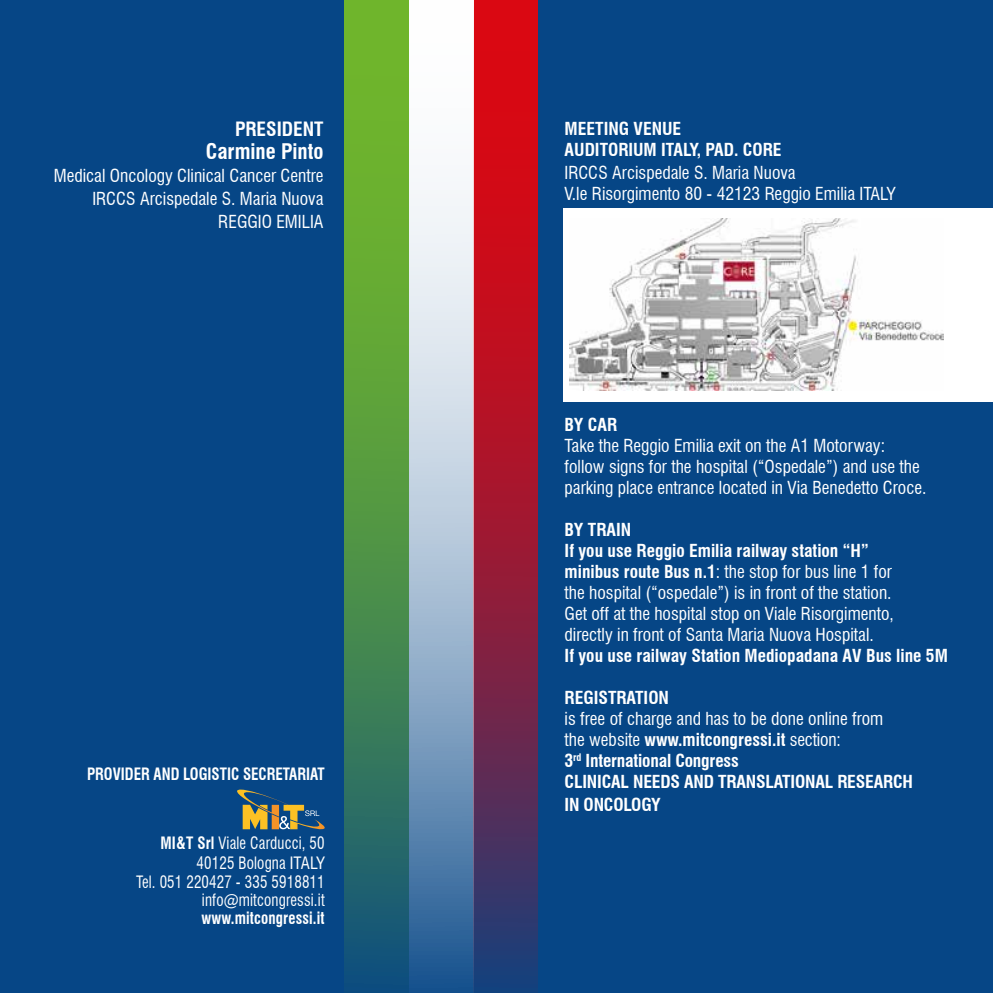
<style>
.page{position:relative;width:993px;height:993px;background:#fff}
.page>*{position:absolute;margin:0;border:0;box-sizing:border-box;transform-origin:0 0}
.t1{font:700 condensed 21px "Swiss 721 BT";color:#fff}
.t2{font:700 condensed 19.25px "Swiss 721 BT";color:#fff}
.t3{font:condensed 17.5px/21px "Swiss 721 BT";color:#fff}
.t4{font:700 condensed 17.5px/21px "Swiss 721 BT";letter-spacing:-.01em;color:#fff}
.t5{font:condensed 16.62px/19.9px "Swiss 721 BT";letter-spacing:.01em;color:#fff;text-align:right;scale:.9 1}
.t6{font:700 condensed 16.62px "Swiss 721 BT";letter-spacing:.01em;color:#fff;scale:.9 1}
.s1{font-weight:700}
.s2{font-weight:400}
</style>
<div class="page">
<div style="left:0;top:0;width:992px;height:992px;background:#064686"></div>
<div style="left:563px;top:208px;width:429px;height:194px;background:#fff"></div>
<img style="left:569px;top:219px;width:374px;height:171px">
<svg style="left:237px;top:789px;width:88px;height:41px"></svg>
<svg style="left:473px;top:0;width:64px;height:992px;background:#961d38"></svg>
<svg style="left:344px;top:0;width:64px;height:969px;background:#4e9346"></svg>
<svg style="left:408px;top:0;width:65px;height:992px;background:#adc2d5"></svg>
<p class="t2" style="left:235px;top:118px;width:22px">President</p>
<p class="t1" style="left:206px;top:139px;width:119px">Carmine Pinto</p>
<p class="t3" style="left:54px;top:164px;width:271px;line-height:22.8px;text-align:right">Medical Oncology Clinical Cancer Centre<br>IRCCS Arcispedale S. Maria Nuova<br>REGGIO EMILIA</p>
<p class="t6" style="left:87px;top:764px;width:19px">Provider</p>
<p class="t6" style="left:153px;top:764px;width:11px">and</p>
<p class="t6" style="left:183px;top:764px;width:35px">Logistic</p>
<p class="t6" style="left:243px;top:764px;width:19px">Secretariat</p>
<p class="t5" style="left:160px;top:833px;width:184px"><span class="s1">MI&amp;T Srl</span> Viale Carducci, 50<br>40125 Bologna Italy</p>
<p class="t5" style="left:136px;top:872px;width:211px;line-height:18.4px">Tel. 051 220427 - 335 5918811 info@mitcongressi.it</p>
<p class="t6" style="left:201px;top:907px;width:138px">www.mitcongressi.it</p>
<p class="t4" style="left:564px;top:118px;width:10px">Meetin</p>
<p class="t4" style="left:618px;top:118px;width:62px">g venue</p>
<p class="t4" style="left:564px;top:139px;width:29px">Auditori</p>
<p class="t4" style="left:633px;top:139px;width:150px">um Italy, Pad . CORE</p>
<p class="t3" style="left:564px;top:162px;width:332px">IRCCS Arcispedale S. Maria Nuova<br>V.le Risorgimento 80 - 42123 Reggio Emilia Italy</p>
<p class="t4" style="left:564px;top:414px;width:34px">By car</p>
<p class="t3" style="left:564px;top:435px;width:363px">Take the Reggio Emilia exit on the A1 Motorway: follow signs for the hospital (“Ospedale”) and use the parking place entrance located in Via Benedetto Croce.</p>
<p class="t3" style="left:564px;top:519px;width:331px"><span class="s1">By train<br>If you use Reggio Emilia railway station “H” minibus route Bus n.1</span>: the stop for bus line 1 for the hospital (“ospedale”) is in front of the station.<br>Get off at the hospital stop on Viale Risorgimento, directly in front of Santa Maria Nuova Hospital.</p>
<p class="t4" style="left:564px;top:645px;width:382px">If you use railway Station Mediopadana AV Bus line 5M</p>
<p class="t4" style="left:564px;top:687px;width:39px">Registration</p>
<p class="t4" style="left:564px;top:708px;width:350px"><span class="s2">is free of charge and has to be done online from<br>the website</span> www.mitcongressi.it <span class="s2">section:<br></span>3<sup>rd</sup> International Congress<br>CLINICAL NEEDS AND TRANSLATIONAL RESEARCH</p>
<p class="t4" style="left:564px;top:793px;width:87px">IN ONCOLOGY</p>
</div>
